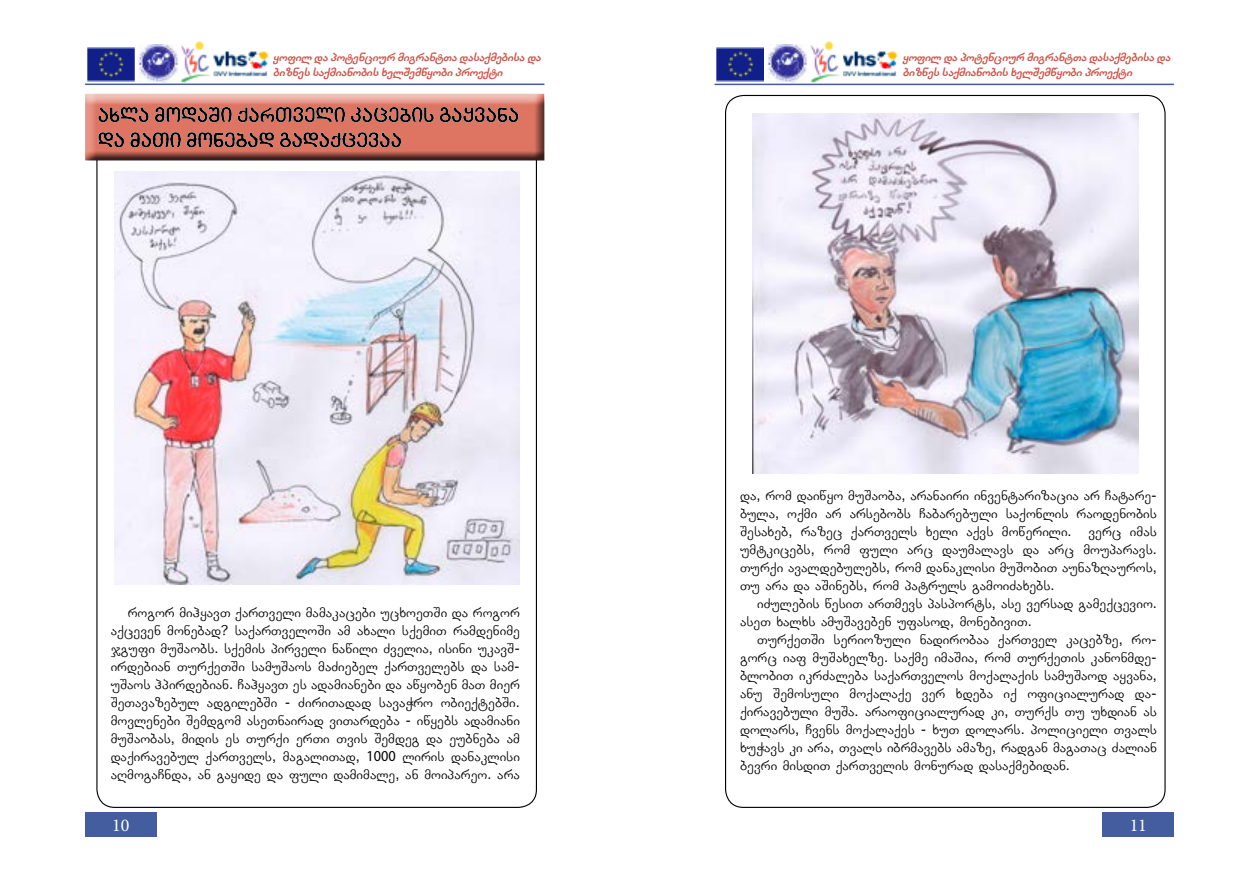
<style>
.page{position:relative;width:1259px;height:893px;background:#fff}
.page>*{position:absolute;margin:0;border:0;box-sizing:border-box;transform-origin:0 0}
.t1{font:18px "Minion Pro";color:#fff}
.t2{font:14.25px/18px "A Kolkhety N";color:#000;text-align:justify}
.t3{font:italic 700 12px/14.4px "A Kolkhety N";color:#d04f45}
</style>
<div class="page">
<div style="left:85px;top:812px;width:71px;height:25px;background:#445d9e"></div>
<div style="left:1102px;top:812px;width:72px;height:25px;background:#445d9e"></div>
<img style="left:87px;top:48px;width:47px;height:33px">
<img style="left:138px;top:44px;width:40px;height:38px">
<img style="left:181px;top:41px;width:33px;height:42px">
<img style="left:214px;top:51px;width:55px;height:26px">
<hr style="left:714px;top:84px;width:460px;height:1px;background:#445d9e">
<img style="left:717px;top:48px;width:46px;height:33px">
<img style="left:767px;top:44px;width:40px;height:38px">
<img style="left:810px;top:41px;width:30px;height:42px">
<img style="left:843px;top:51px;width:55px;height:26px">
<div style="left:74px;top:83px;width:479px;height:78px;background:#fff;opacity:.75"></div>
<div style="left:78px;top:86px;width:477px;height:75px;background:#000;opacity:.75"></div>
<img style="left:115px;top:171px;width:405px;height:413px">
<img style="left:753px;top:113px;width:385px;height:360px">
<p class="t3" style="left:273px;top:51px;width:269px">YOFIL DA POTENCIUR MIGRANTTA DASAQMEBISA DA<br>BIZNES SAQMIANOBIS XELSEMWYOBI PROEQTI</p>
<p class="t3" style="left:902px;top:51px;width:269px">YOFIL DA POTENCIUR MIGRANTTA DASAQMEBISA DA<br>BIZNES SAQMIANOBIS XELSEMWYOBI PROEQTI</p>
<p class="t2" style="left:111px;top:605px;width:411px;text-indent:17px">ROGOR MIHYAVT QARTVELI MAMAKACEBI UCXOETSI DA ROGOR AQCEVEN MONEBAD? SAQARTVELOSI AM AXALI SQEMIT RAMDENIME JGUFI MUSAOBS. SQEMIS PIRVELI NAWILI ZVELIA, ISINI UKAVS-IRDEBIAN TURQETSI SAMUSAOS MAZIEBEL QARTVELEBS DA SAM-USAOS HPIRDEBIAN. CAHYAVT ES ADAMIANEBI DA AWYOBEN MAT MIER SETAVAZEBUL ADGILEBSI - ZIRITADAD SAVAWRO OBIEQTEBSI.<br>MOVLENEBI SEMDGOM ASETNAIRAD VITARDEBA - IWYEBS ADAMIANI MUSAOBAS, MIDIS ES TURQI ERTI TVIS SEMDEG DA EUBNEBA AM DAQIRAVEBUL QARTVELS, MAGALITAD, 1000 LIRIS DANAKLISI ARMOGACNDA, AN GAYIDE DA FULI DAMIMALE, AN MOIPAREO. ARA</p>
<p class="t2" style="left:740px;top:487px;width:418px">DA, ROM DAIWYO MUSAOBA, ARANAIRI INVENTARIZACIA AR CATARE-BULA, OQMI AR ARSEBOBS CABAREBULI SAQONLIS RAODENOBIS SESAXEB, RAZEC QARTVELS XELI AQVS MOWERILI. VERC IMAS UMTKICEBS, ROM FULI ARC DAUMALAVS DA ARC MOUPARAVS.<br>TURQI AVALDEBULEBS, ROM DANAKLISI MUSOBIT AUNAZRAUROS, TU ARA DA ASINEBS, ROM PATRULS GAMOIZAXEBS.</p>
<p class="t2" style="left:740px;top:595px;width:418px;text-indent:17px">IZULEBIS WESIT ARTMEVS PASPORTS, ASE VERSAD GAMEQCEVIO.<br>ASET XALXS AMUSAVEBEN UFASOD, MONEBIVIT.</p>
<p class="t2" style="left:740px;top:631px;width:418px;text-indent:17px">TURQETSI SERIOZULI NADIROBAA QARTVEL KACEBZE, RO-GORC IAF MUSAXELZE. SAQME IMASIA, ROM TURQETIS KANONMDE-BLOBIT IKRZALEBA SAQARTVELOS MOQALAQIS SAMUSAOD AYVANA, ANU SEMOSULI MOQALAQE VER XDEBA IQ OFICIALURAD DA-QIRAVEBULI MUSA. ARAOFICIALURAD KI, TURQS TU UXDIAN AS DOLARS, CVENS MOQALAQES - XUT DOLARS. POLICIELI TVALS XUWAVS KI ARA, TVALS IBRMAVEBS AMAZE, RADGAN MAGATAC ZALIAN BEVRI MISDIT QARTVELIS MONURAD DASAQMEBIDAN.</p>
<p class="t1" style="left:112px;top:813px;width:19px">10</p>
<p class="t1" style="left:1129px;top:813px;width:19px">11</p>
</div>
